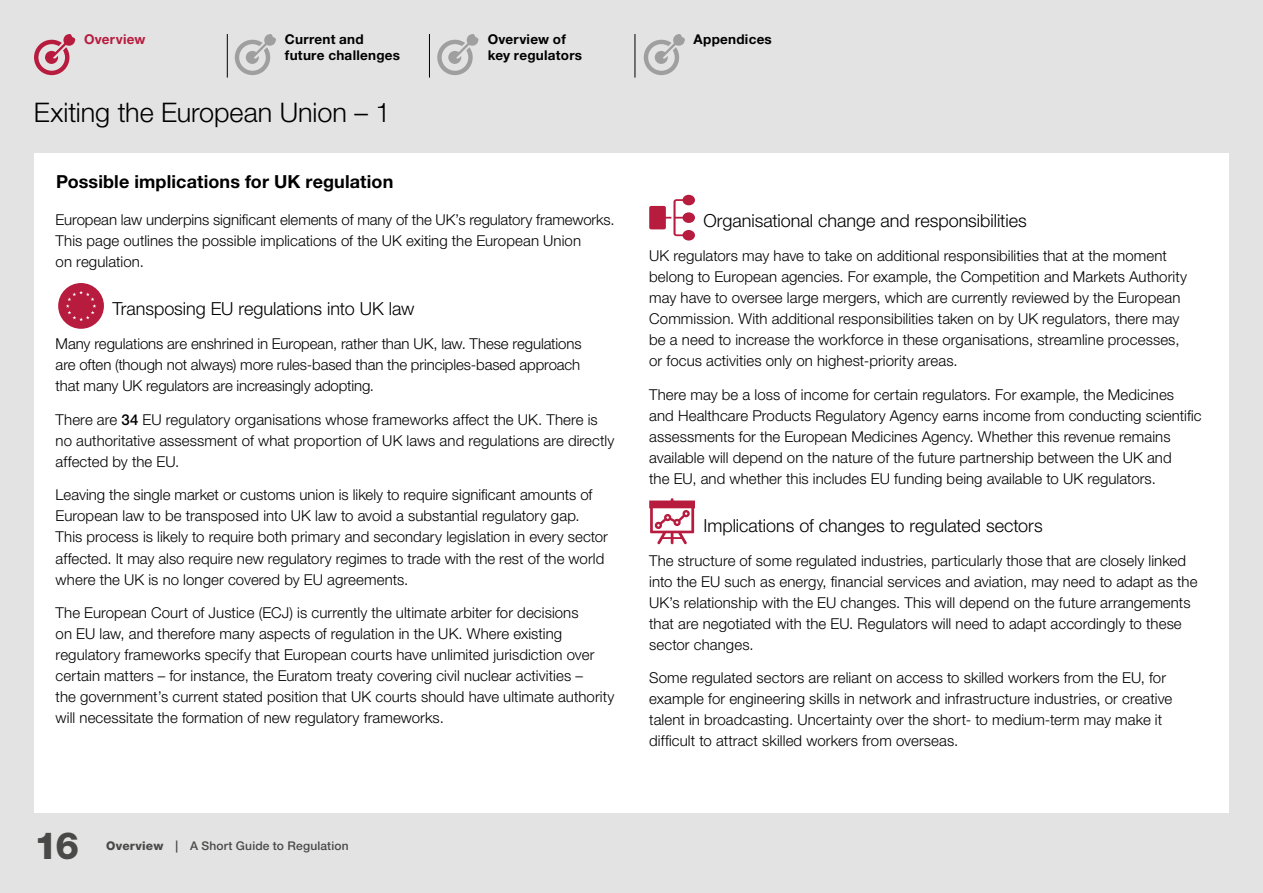
<style>
.page{position:relative;width:1263px;height:893px;background:#e3e3e3}
.page>*{position:absolute;margin:0;border:0;box-sizing:border-box;transform-origin:0 0}
.t1{font:800 37.5px "Helvetica Neue LT Std";color:#494948}
.t2{font:300 27px "Helvetica Neue LT Std";letter-spacing:-.005em;color:#000}
.t3{font:300 18px "Helvetica Neue LT Std";color:#000}
.t4{font:700 18px "Helvetica Neue LT Std";letter-spacing:.005em;color:#000}
.t5{font:300 15px/21px "Helvetica Neue LT Std";letter-spacing:.005em;color:#000}
.t6{font:700 13.5px/16.5px "Helvetica Neue LT Std";letter-spacing:.02em;color:#000}
.t7{font:700 13.5px "Helvetica Neue LT Std";letter-spacing:.02em;color:#b71c3e}
.t8{font:500 12px "Helvetica Neue LT Std";letter-spacing:.015em;color:#494948}
.s1{font-weight:500}
.s2{font-weight:800}
</style>
<div class="page">
<hr style="left:227px;top:34px;width:1px;height:44px;background:#000">
<hr style="left:429px;top:34px;width:1px;height:44px;background:#000">
<hr style="left:635px;top:34px;width:1px;height:44px;background:#000">
<svg style="left:437px;top:34px;width:42px;height:41px"></svg>
<svg style="left:644px;top:34px;width:41px;height:41px"></svg>
<svg style="left:235px;top:34px;width:41px;height:41px"></svg>
<svg style="left:34px;top:34px;width:41px;height:41px"></svg>
<div style="left:34px;top:153px;width:1195px;height:659px;background:#fff"></div>
<div style="left:58px;top:283px;width:46px;height:46px;background:#b71c3e;border-radius:50%"></div>
<svg style="left:66px;top:291px;width:30px;height:30px"></svg>
<svg style="left:649px;top:195px;width:46px;height:46px"></svg>
<svg style="left:649px;top:498px;width:46px;height:46px"></svg>
<p class="t7" style="left:84px;top:30px;width:63px">Overview</p>
<p class="t6" style="left:285px;top:30px;width:80px">Current and</p>
<p class="t6" style="left:693px;top:30px;width:80px">Appendices</p>
<p class="t6" style="left:285px;top:47px;width:117px">future challenges</p>
<p class="t6" style="left:488px;top:30px;width:96px">Overview of key regulators</p>
<h2 class="t2" style="left:34px;top:96px;width:358px">Exiting the European Union – 1</h2>
<p class="t4" style="left:56px;top:170px;width:339px">Possible implications for UK regulation</p>
<p class="t5" style="left:56px;top:209px;width:560px">European law underpins significant elements of many of the UK’s regulatory frameworks.<br>This page outlines the possible implications of the UK exiting the European Union<br>on regulation.</p>
<p class="t3" style="left:112px;top:298px;width:303px">Transposing EU regulations into UK law</p>
<p class="t5" style="left:56px;top:333px;width:527px;text-align:justify">Many regulations are enshrined in European, rather than UK, law. These regulations are often (though not always) more rules-based than the principles-based approach that many UK regulators are increasingly adopting.</p>
<p class="t5" style="left:56px;top:409px;width:560px">There are <span class="s1">34</span> EU regulatory organisations whose frameworks affect the UK. There is no authoritative assessment of what proportion of UK laws and regulations are directly affected by the EU.</p>
<p class="t5" style="left:56px;top:484px;width:554px">Leaving the single market or customs union is likely to require significant amounts of European law to be transposed into UK law to avoid a substantial regulatory gap.<br>This process is likely to require both primary and secondary legislation in every sector affected. It may also require new regulatory regimes to trade with the rest of the world where the UK is no longer covered by EU agreements.</p>
<p class="t5" style="left:56px;top:602px;width:560px">The European Court of Justice (ECJ) is currently the ultimate arbiter for decisions<br>on EU law, and therefore many aspects of regulation in the UK. Where existing regulatory frameworks specify that European courts have unlimited jurisdiction over certain matters – for instance, the Euratom treaty covering civil nuclear activities –<br>the government’s current stated position that UK courts should have ultimate authority will necessitate the formation of new regulatory frameworks.</p>
<h1 class="t1" style="left:34px;top:823px;width:47px">16</h1>
<p class="t8" style="left:106px;top:838px;width:244px"><span class="s2">Overview</span> | A Short Guide to Regulation</p>
<p class="t3" style="left:703px;top:210px;width:325px">Organisational change and responsibilities</p>
<p class="t5" style="left:649px;top:245px;width:539px">UK regulators may have to take on additional responsibilities that at the moment belong to European agencies. For example, the Competition and Markets Authority may have to oversee large mergers, which are currently reviewed by the European Commission. With additional responsibilities taken on by UK regulators, there may be a need to increase the workforce in these organisations, streamline processes, or focus activities only on highest-priority areas.</p>
<p class="t5" style="left:649px;top:384px;width:554px">There may be a loss of income for certain regulators. For example, the Medicines and Healthcare Products Regulatory Agency earns income from conducting scientific assessments for the European Medicines Agency. Whether this revenue remains available will depend on the nature of the future partnership between the UK and<br>the EU, and whether this includes EU funding being available to UK regulators.</p>
<p class="t3" style="left:703px;top:514px;width:341px">Implications of changes to regulated sectors</p>
<p class="t5" style="left:649px;top:549px;width:550px">The structure of some regulated industries, particularly those that are closely linked into the EU such as energy, financial services and aviation, may need to adapt as the UK’s relationship with the EU changes. This will depend on the future arrangements that are negotiated with the EU. Regulators will need to adapt accordingly to these sector changes.</p>
<p class="t5" style="left:649px;top:667px;width:525px">Some regulated sectors are reliant on access to skilled workers from the EU, for example for engineering skills in network and infrastructure industries, or creative talent in broadcasting. Uncertainty over the short- to medium-term may make it difficult to attract skilled workers from overseas.</p>
</div>
